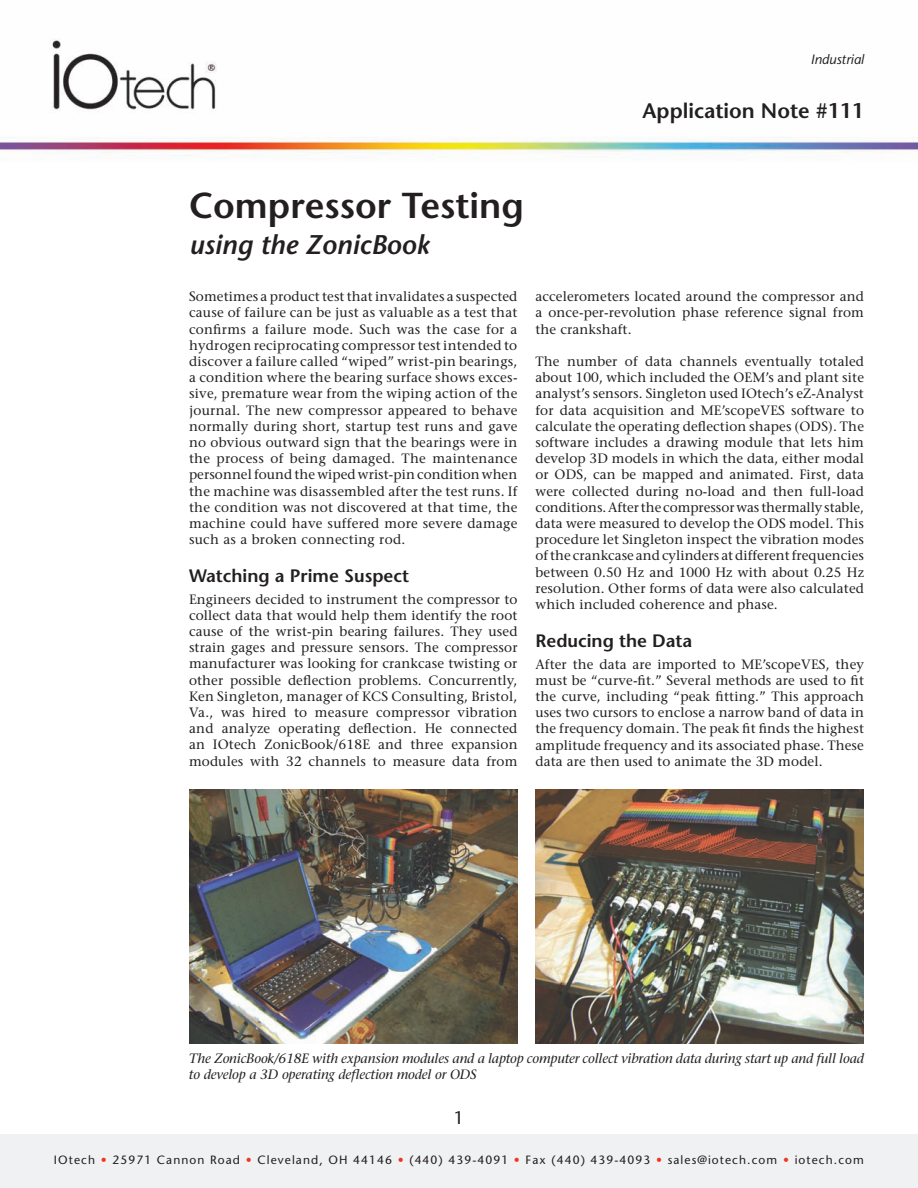
<style>
.page{position:relative;width:918px;height:1188px;background:#fff}
.page>*{position:absolute;margin:0;border:0;box-sizing:border-box;transform-origin:0 0}
.t1{font:600 36px "Stone Sans";color:#231f20}
.t2{font:italic 600 27px "Stone Sans";color:#231f20}
.t3{font:600 21px "Stone Sans";color:#231f20}
.t4{font:600 18px "Stone Sans";color:#231f20}
.t5{font:18px "Stone Sans";color:#231f20}
.t6{font:13.5px/16.2px "Stone Serif";letter-spacing:.01em;color:#231f20;text-align:justify}
.t7{font:italic 13.5px/16.2px "Stone Serif";letter-spacing:-.01em;color:#231f20}
.t8{font:italic 13.5px "Stone Sans";color:#231f20}
.t9{font:12px "Stone Sans";letter-spacing:.09em;color:#231f20}
.s1{color:#ef3522}
</style>
<div class="page">
<div style="left:0;top:1134px;width:918px;height:54px;background:#f0f1f2"></div>
<img style="left:0;top:38px;width:918px;height:119px">
<img style="left:189px;top:790px;width:329px;height:253px">
<img style="left:535px;top:790px;width:329px;height:253px">
<p class="t8" style="left:811px;top:51px;width:55px">Industrial</p>
<h3 class="t3" style="left:643px;top:97px;width:223px">Application Note #111</h3>
<h1 class="t1" style="left:189px;top:183px;width:336px">Compressor Testing</h1>
<h2 class="t2" style="left:189px;top:227px;width:242px">using the ZonicBook</h2>
<p class="t6" style="left:189px;top:288px;width:330px">Sometimes a product test that invalidates a suspected cause of failure can be just as valuable as a test that confirms a failure mode. Such was the case for a hydrogen reciprocating compressor test intended to discover a failure called “wiped” wrist-pin bearings, a condition where the bearing surface shows exces&shy;sive, premature wear from the wiping action of the journal. The new compressor appeared to behave normally during short, startup test runs and gave no obvious outward sign that the bearings were in the process of being damaged. The maintenance personnel found the wiped wrist-pin condition when the machine was disassembled after the test runs. If the condition was not discovered at that time, the machine could have suffered more severe damage such as a broken connecting rod.</p>
<h3 class="t4" style="left:189px;top:565px;width:222px">Watching a Prime Suspect</h3>
<p class="t6" style="left:189px;top:591px;width:330px">Engineers decided to instrument the compressor to collect data that would help them identify the root cause of the wrist-pin bearing failures. They used strain gages and pressure sensors. The compressor manufacturer was looking for crankcase twisting or other possible deflection problems. Concurrently, Ken Singleton, manager of KCS Consulting, Bristol, Va., was hired to measure compressor vibration and analyze operating deflection. He connected an IOtech ZonicBook/618E and three expansion modules with 32 channels to measure data from</p>
<p class="t6" style="left:536px;top:288px;width:330px">accelerometers located around the compressor and a once-per-revolution phase reference signal from the crankshaft.</p>
<p class="t6" style="left:536px;top:353px;width:330px">The number of data channels eventually totaled about 100, which included the OEM’s and plant site analyst’s sensors. Singleton used IOtech’s eZ-Analyst for data acquisition and ME’scopeVES software to calculate the operating deflection shapes (ODS). The software includes a drawing module that lets him develop 3D models in which the data, either modal or ODS, can be mapped and animated. First, data were collected during no-load and then full-load conditions. After the compressor was thermally stable, data were measured to develop the ODS model. This procedure let Singleton inspect the vibration modes of the crankcase and cylinders at different frequencies between 0.50 Hz and 1000 Hz with about 0.25 Hz resolution. Other forms of data were also calculated which included coherence and phase.</p>
<h3 class="t4" style="left:536px;top:629px;width:158px">Reducing the Data</h3>
<p class="t6" style="left:536px;top:656px;width:330px">After the data are imported to ME’scopeVES, they must be “curve-fit.” Several methods are used to fit the curve, including “peak fitting.” This approach uses two cursors to enclose a narrow band of data in the frequency domain. The peak fit finds the highest amplitude frequency and its associated phase. These data are then used to animate the 3D model.</p>
<p class="t7" style="left:189px;top:1050px;width:677px">The ZonicBook/618E with expansion modules and a laptop computer collect vibration data during start up and full load to develop a 3D operating deflection model or ODS</p>
<h3 class="t5" style="left:454px;top:1107px;width:12px">1</h3>
<p class="t9" style="left:54px;top:1152px;width:811px">IOtech <span class="s1">•</span> 25971 Cannon Road <span class="s1">•</span> Cleveland, OH 44146 <span class="s1">•</span> (440) 439-4091 <span class="s1">•</span> Fax (440) 439-4093 <span class="s1">•</span> sales@iotech.com <span class="s1">•</span> iotech.com</p>
</div>
